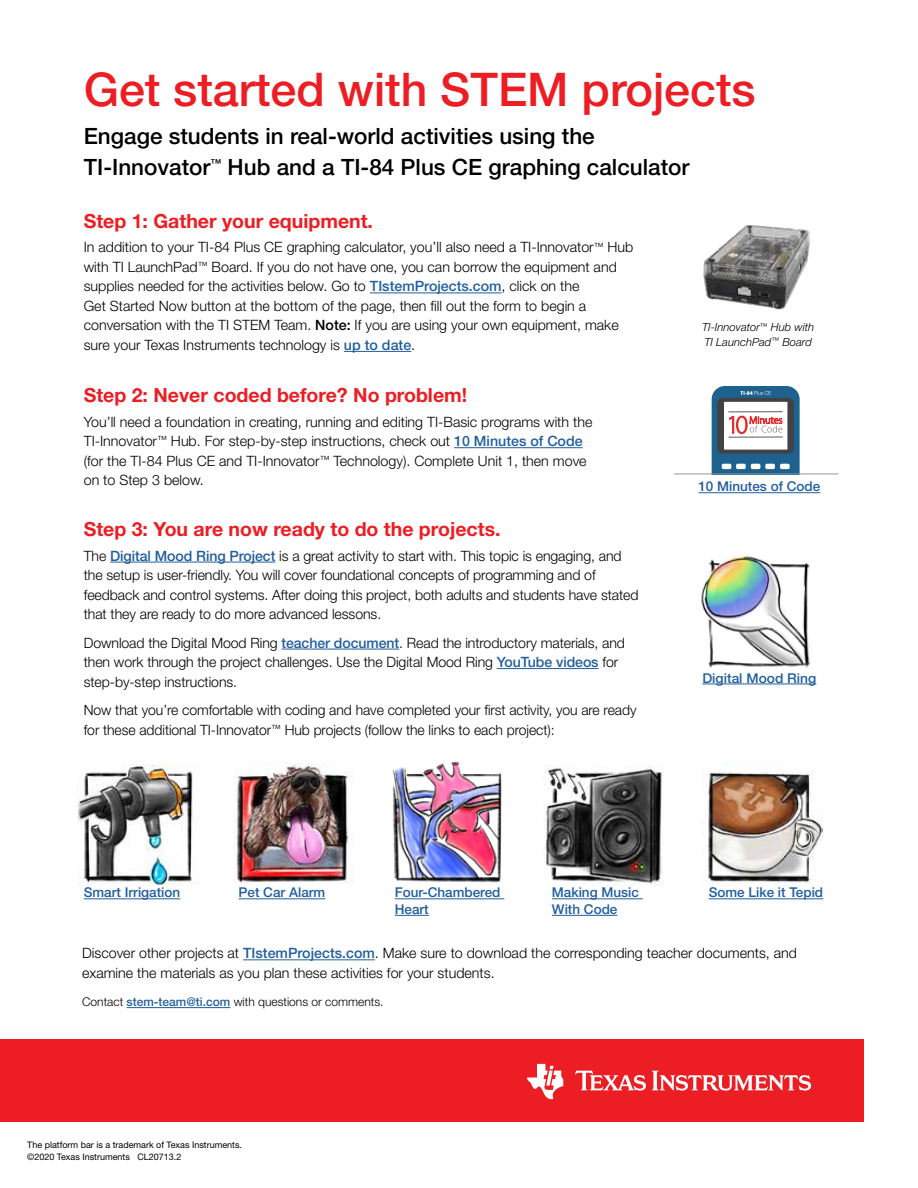
<style>
.page{position:relative;width:918px;height:1188px;background:#fff}
.page>*{position:absolute;margin:0;border:0;box-sizing:border-box;transform-origin:0 0}
.t1{font:500 46.5px "Helvetica Neue LT Std";color:#ed1d24}
.t2{font:500 22.5px/31.5px "Helvetica Neue LT Std";color:#000}
.t3{font:700 19.5px "Helvetica Neue LT Std";color:#ed1d24}
.t4{font:300 14.25px/19.5px "Helvetica Neue LT Std";color:#000}
.t5{font:500 13.5px/16.5px "Helvetica Neue LT Std";color:#215e9e}
.t6{font:300 12px "Helvetica Neue LT Std";color:#000}
.t7{font:italic 300 11.25px/14.2px "Helvetica Neue LT Std";color:#000}
.t8{font:9px/12px "Helvetica Neue LT Std";color:#000}
.s1{font-weight:500;color:#215e9e}
.s2{font-weight:500}
</style>
<div class="page">
<div style="left:0;top:1040px;width:864px;height:82px;background:#ed1d24"></div>
<svg style="left:575px;top:1071px;width:71px;height:20px"></svg>
<svg style="left:527px;top:1064px;width:36px;height:35px"></svg>
<svg style="left:652px;top:1071px;width:159px;height:20px"></svg>
<hr style="left:243px;top:959px;width:132px;height:1px;background:#215e9e">
<hr style="left:127px;top:1007px;width:103px;height:1px;background:#215e9e">
<hr style="left:370px;top:293px;width:132px;height:1px;background:#215e9e">
<hr style="left:344px;top:351px;width:67px;height:1px;background:#215e9e">
<hr style="left:454px;top:447px;width:129px;height:1px;background:#215e9e">
<hr style="left:110px;top:562px;width:165px;height:1px;background:#215e9e">
<hr style="left:281px;top:649px;width:118px;height:1px;background:#215e9e">
<hr style="left:497px;top:668px;width:102px;height:1px;background:#215e9e">
<hr style="left:552px;top:899px;width:91px;height:1px;background:#215e9e">
<hr style="left:552px;top:915px;width:65px;height:1px;background:#215e9e">
<img style="left:543px;top:766px;width:120px;height:120px">
<img style="left:392px;top:762px;width:113px;height:138px">
<img style="left:705px;top:771px;width:117px;height:112px">
<img style="left:701px;top:555px;width:110px;height:113px">
<hr style="left:702px;top:684px;width:114px;height:1px;background:#215e9e">
<img style="left:78px;top:765px;width:115px;height:121px">
<img style="left:233px;top:762px;width:120px;height:121px">
<hr style="left:709px;top:899px;width:114px;height:1px;background:#215e9e">
<hr style="left:395px;top:899px;width:109px;height:1px;background:#215e9e">
<hr style="left:395px;top:915px;width:34px;height:1px;background:#215e9e">
<hr style="left:239px;top:899px;width:86px;height:1px;background:#215e9e">
<hr style="left:84px;top:899px;width:96px;height:1px;background:#215e9e">
<img style="left:703px;top:225px;width:107px;height:85px">
<hr style="left:698px;top:492px;width:122px;height:1px;background:#215e9e">
<svg style="left:712px;top:386px;width:88px;height:88px"></svg>
<hr style="left:674px;top:474px;width:165px;height:1px;background:#939598">
<h1 class="t1" style="left:84px;top:62px;width:673px">Get started with STEM projects</h1>
<h2 class="t2" style="left:84px;top:120px;width:607px">Engage students in real-world activities using the<br>TI-Innovator<sup>™</sup> Hub and a TI-84 Plus CE graphing calculator</h2>
<h3 class="t3" style="left:84px;top:209px;width:291px">Step 1: Gather your equipment.</h3>
<p class="t4" style="left:84px;top:237px;width:551px">In addition to your TI-84 Plus CE graphing calculator, you’ll also need a TI-Innovator<sup>™</sup> Hub with TI LaunchPad<sup>™</sup> Board. If you do not have one, you can borrow the equipment and supplies needed for the activities below. Go to <span class="s1">TIstemProjects.com</span>, click on the<br>Get Started Now button at the bottom of the page, then fill out the form to begin a conversation with the TI STEM Team. <span class="s2">Note:</span> If you are using your own equipment, make sure your Texas Instruments technology is <span class="s1">up to date</span>.</p>
<h3 class="t3" style="left:84px;top:383px;width:385px">Step 2: Never coded before? No problem!</h3>
<p class="t4" style="left:84px;top:412px;width:510px">You’ll need a foundation in creating, running and editing TI-Basic programs with the TI-Innovator<sup>™</sup> Hub. For step-by-step instructions, check out <span class="s1">10 Minutes of Code </span>(for the TI-84 Plus CE and TI-Innovator<sup>™</sup> Technology). Complete Unit 1, then move on to Step 3 below.</p>
<h3 class="t3" style="left:84px;top:517px;width:418px">Step 3: You are now ready to do the projects.</h3>
<p class="t4" style="left:84px;top:546px;width:556px">The <span class="s1">Digital Mood Ring Project</span> is a great activity to start with. This topic is engaging, and the setup is user-friendly. You will cover foundational concepts of programming and of feedback and control systems. After doing this project, both adults and students have stated that they are ready to do more advanced lessons.</p>
<p class="t4" style="left:84px;top:633px;width:543px">Download the Digital Mood Ring <span class="s1">teacher document</span>. Read the introductory materials, and then work through the project challenges. Use the Digital Mood Ring <span class="s1">YouTube videos</span> for step-by-step instructions.</p>
<p class="t4" style="left:84px;top:700px;width:554px">Now that you’re comfortable with coding and have completed your first activity, you are ready for these additional TI-Innovator<sup>™</sup> Hub projects (follow the links to each project):</p>
<p class="t7" style="left:702px;top:320px;width:114px">TI-Innovator<sup>™</sup> Hub with<br>TI LaunchPad<sup>™</sup> Board</p>
<p class="t5" style="left:698px;top:478px;width:123px">10 Minutes of Code</p>
<p class="t5" style="left:702px;top:669px;width:116px">Digital Mood Ring</p>
<p class="t5" style="left:84px;top:884px;width:98px">Smart Irrigation</p>
<p class="t5" style="left:239px;top:884px;width:88px">Pet Car Alarm</p>
<p class="t5" style="left:395px;top:884px;width:107px">Four-Chambered</p>
<p class="t5" style="left:709px;top:884px;width:116px">Some Like it Tepid</p>
<p class="t5" style="left:395px;top:901px;width:36px">Heart</p>
<p class="t5" style="left:552px;top:884px;width:89px">Making Music<br>With Code</p>
<p class="t4" style="left:82px;top:943px;width:716px">Discover other projects at <span class="s1">TIstemProjects.com</span>. Make sure to download the corresponding teacher documents, and examine the materials as you plan these activities for your students.</p>
<p class="t6" style="left:82px;top:995px;width:303px">Contact <span class="s1">stem-team@ti.com</span> with questions or comments.</p>
<p class="t8" style="left:27px;top:1138px;width:216px">The platform bar is a trademark of Texas Instruments. ©2020 Texas Instruments CL20713.2</p>
</div>
